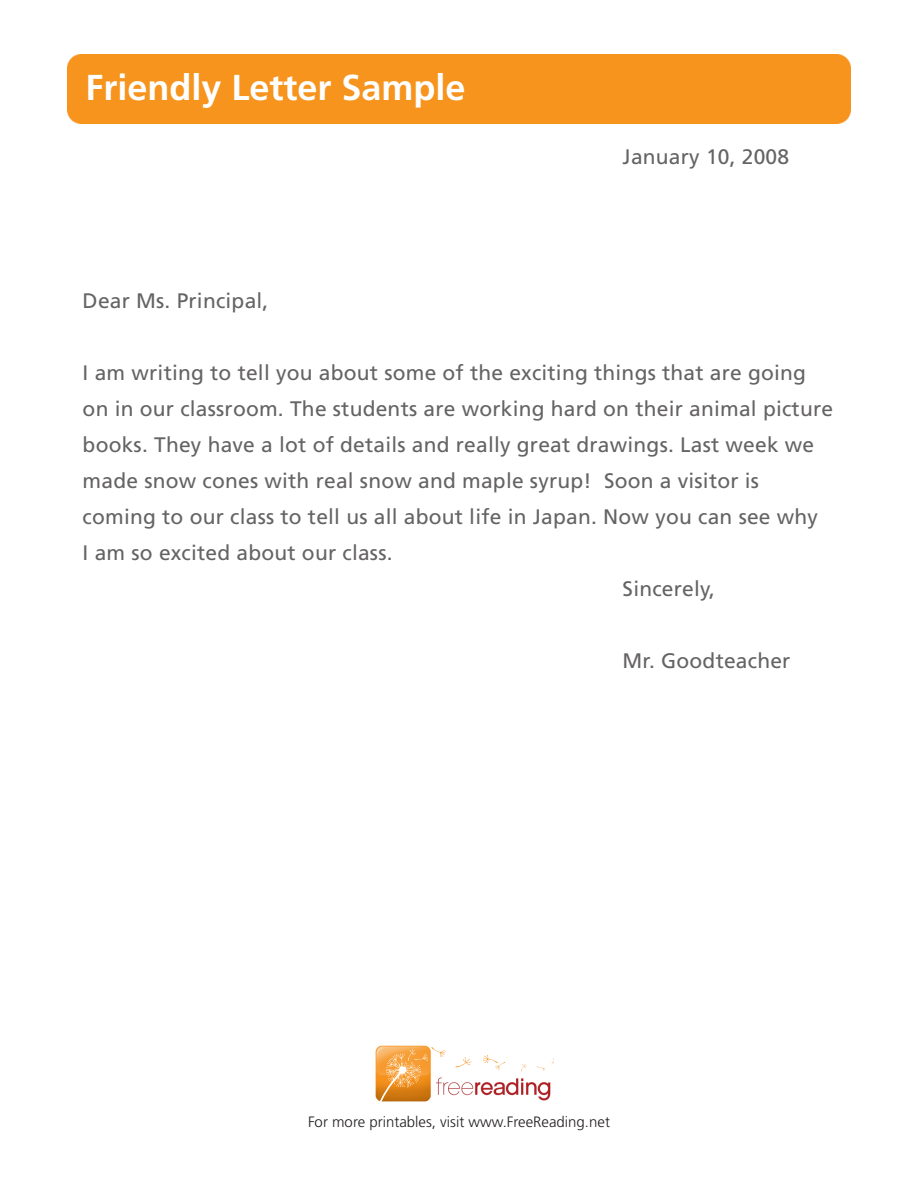
<style>
.page{position:relative;width:918px;height:1188px;background:#fff}
.page>*{position:absolute;margin:0;border:0;box-sizing:border-box;transform-origin:0 0}
.t1{font:700 36px "Frutiger";color:#fff}
.t2{font:21px/36px "Frutiger LT Std";letter-spacing:.01em;color:#656364}
.t3{font:300 15px "Frutiger LT Std";color:#231f20}
</style>
<div class="page">
<div style="left:68px;top:55px;width:783px;height:69px;background:#f6941d"></div>
<img style="left:446px;top:1078px;width:105px;height:23px">
<img style="left:375px;top:1045px;width:54px;height:56px">
<svg style="left:379px;top:1047px;width:67px;height:55px"></svg>
<svg style="left:521px;top:1064px;width:5px;height:8px"></svg>
<svg style="left:455px;top:1057px;width:16px;height:11px"></svg>
<svg style="left:483px;top:1055px;width:23px;height:15px"></svg>
<svg style="left:537px;top:1067px;width:8px;height:4px"></svg>
<p class="t1" style="left:86px;top:66px;width:382px">Friendly Letter Sample</p>
<p class="t2" style="left:83px;top:283px;width:187px">Dear Ms. Principal,</p>
<p class="t2" style="left:623px;top:139px;width:168px">January 10, 2008</p>
<p class="t2" style="left:83px;top:355px;width:752px">I am writing to tell you about some of the exciting things that are going on in our classroom. The students are working hard on their animal picture books. They have a lot of details and really great drawings. Last week we made snow cones with real snow and maple syrup! Soon a visitor is</p>
<p class="t2" style="left:83px;top:499px;width:737px">coming to our class to tell us all about life in Japan. Now you can see why</p>
<p class="t2" style="left:83px;top:535px;width:311px">I am so excited about our class.</p>
<p class="t2" style="left:623px;top:571px;width:94px">Sincerely,</p>
<p class="t2" style="left:623px;top:643px;width:169px">Mr. Goodteacher</p>
<p class="t3" style="left:308px;top:1114px;width:303px">For more printables, visit www.FreeReading.net</p>
</div>
